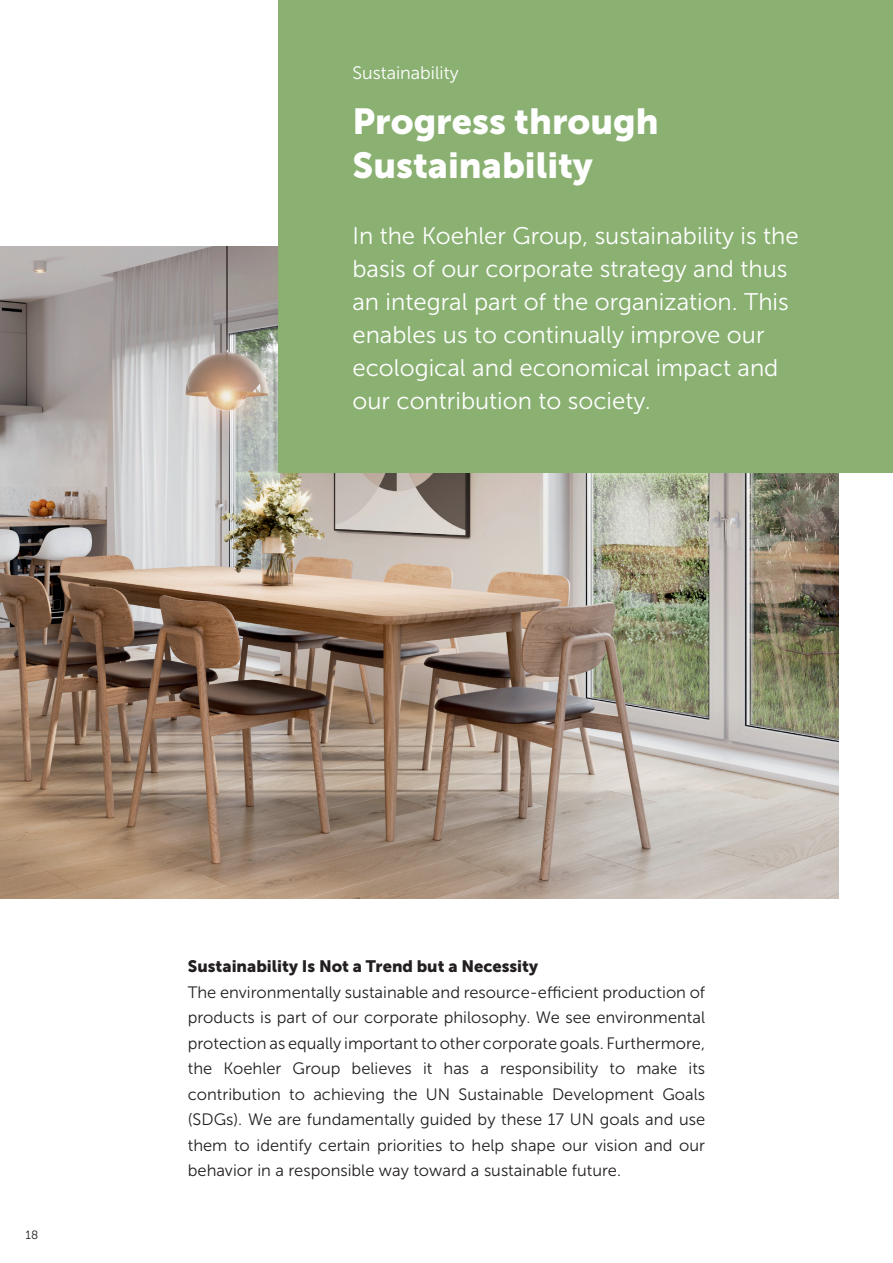
<style>
.page{position:relative;width:893px;height:1263px;background:#fff}
.page>*{position:absolute;margin:0;border:0;box-sizing:border-box;transform-origin:0 0}
.t1{font:36px/43.5px "Museo Sans 900";color:#fff}
.t2{font:24px/33px "Museo Sans 300";color:#fff}
.t3{font:18px "Museo Sans 300";color:#fff}
.t4{font:16.5px/25.5px "Museo Sans 300";color:#231f20;text-align:justify}
.t5{font:16.5px "Museo Sans 900";color:#231f20}
.t6{font:12px "Museo Sans 300";color:#231f20}
</style>
<div class="page">
<img style="left:0;top:247px;width:839px;height:651px">
<div style="left:279px;top:0;width:614px;height:472px;background:#8ab172"></div>
<p class="t3" style="left:352px;top:63px;width:108px">Sustainability</p>
<h1 class="t1" style="left:352px;top:100px;width:308px">Progress through<br>Sustainability</h1>
<h2 class="t2" style="left:352px;top:219px;width:448px">In the Koehler Group, sustainability is the basis of our corporate strategy and thus an integral part of the organization. This enables us to continually improve our ecological and economical impact and our contribution to society.</h2>
<p class="t6" style="left:26px;top:1228px;width:14px">18</p>
<p class="t5" style="left:188px;top:957px;width:352px">Sustainability Is Not a Trend but a Necessity</p>
<p class="t4" style="left:188px;top:979px;width:519px">The environmentally sustainable and resource-efficient production of products is part of our corporate philosophy. We see environmental protection as equally important to other corporate goals. Furthermore, the Koehler Group believes it has a responsibility to make its contribution to achieving the UN Sustainable Development Goals (SDGs). We are fundamentally guided by these 17 UN goals and use them to identify certain priorities to help shape our vision and our behavior in a responsible way toward a sustainable future.</p>
</div>
